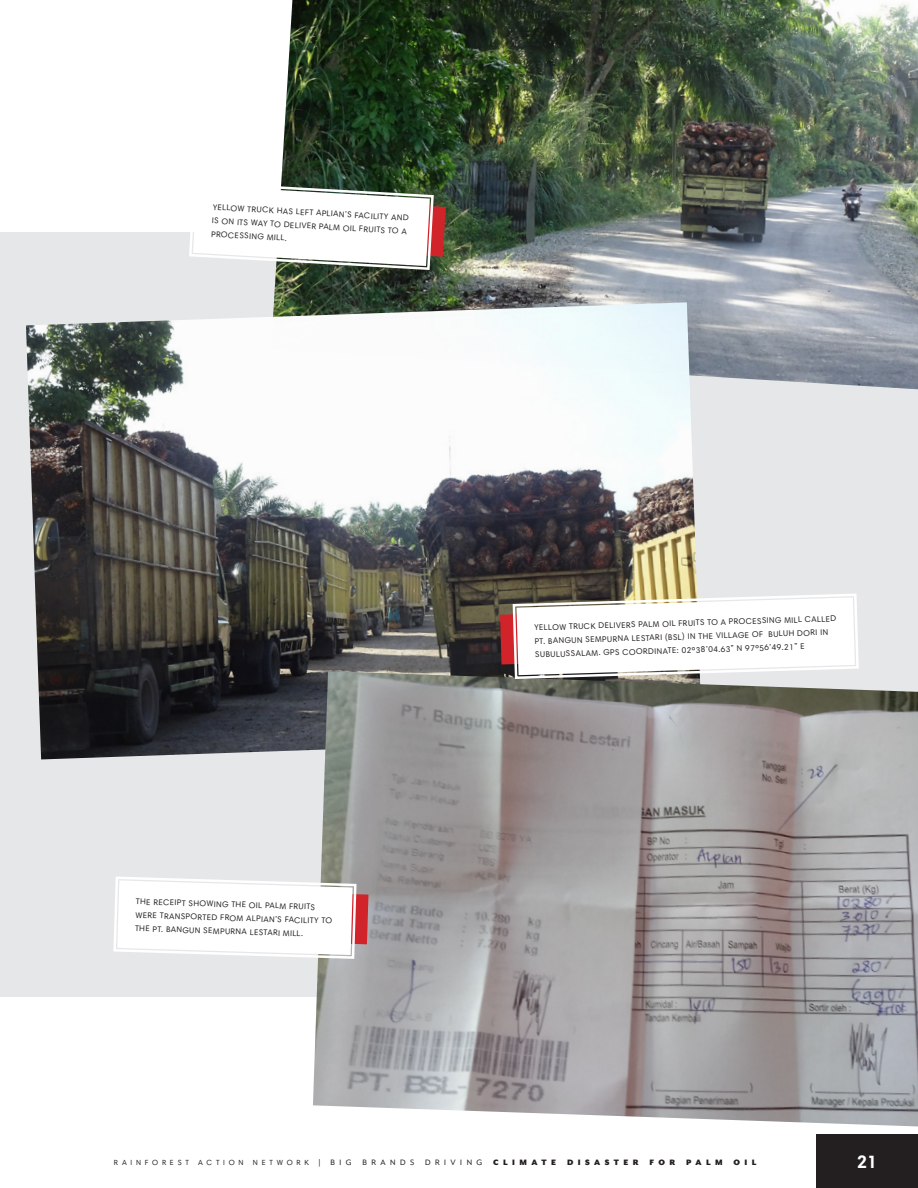
<style>
.page{position:relative;width:918px;height:1188px;background:#fff}
.page>*{position:absolute;margin:0;border:0;box-sizing:border-box;transform-origin:0 0}
.t1{font:700 18px "Harmonia Sans Std";color:#fff}
.t2{font:900 9px "Mr Eaves XL Mod OT";letter-spacing:.5em;color:#231f20}
.Photo_Caption{font:8.25px/13.5px "Harmonia Sans Std";color:#231f20}
.t3{font:7.5px "Harmonia Sans Std";letter-spacing:.5em;color:#231f20}
.s1{font-family:"Harmonia Sans Std";font-weight:400;font-size:7.5px}
.s2{font-weight:400}
</style>
<div class="page">
<div style="left:0;top:232px;width:918px;height:765px;background:#e6e7e9"></div>
<img style="left:274px;top:0;width:644px;height:389px">
<img style="left:26px;top:302px;width:676px;height:457px">
<img style="left:313px;top:671px;width:605px;height:455px">
<svg style="left:189px;top:180px;width:257px;height:91px"></svg>
<svg style="left:500px;top:592px;width:360px;height:88px;background:#ebe7e5"></svg>
<svg style="left:113px;top:875px;width:255px;height:85px"></svg>
<div style="left:816px;top:1134px;width:102px;height:54px;background:#231f20"></div>
<p class="Photo_Caption" style="left:213px;top:200px;width:198px;rotate:3deg">YELLOW TRUCK HAS LEFT APLIAN’S FACILITY AND<br>IS ON ITS WAY TO DELIVER PALM OIL FRUITS TO A<br>PROCESSING MILL.</p>
<p class="Photo_Caption" style="left:136px;top:894px;width:198px;rotate:2deg">THE RECEIPT SHOWING THE OIL PALM FRUITS<br>WERE TRANSPORTED FROM ALPIAN’S FACILITY TO<br>THE PT. BANGUN SEMPURNA LESTARI MILL.</p>
<p class="Photo_Caption" style="left:534px;top:621px;width:304px;rotate:-2deg">YELLOW TRUCK DELIVERS PALM OIL FRUITS TO A PROCESSING MILL CALLED<br>PT. BANGUN SEMPURNA LESTARI (BSL) IN THE VILLAGE OF BULUH DORI IN<br>SUBULUSSALAM. GPS COORDINATE: 02º38’04.63” N 97º56’49.21” E</p>
<p class="t3" style="left:114px;top:1157px;width:76px">RAINFOREST</p>
<p class="t3" style="left:198px;top:1157px;width:47px">ACTION</p>
<p class="t3" style="left:253px;top:1157px;width:57px">NETWORK</p>
<p class="t2" style="left:318px;top:1157px;width:440px"><span class="s1">|</span> <span class="s2">BIG BRANDS DRIVING</span> CLIMATE DISASTER FOR PALM OIL</p>
<h1 class="t1" style="left:857px;top:1150px;width:22px">21</h1>
</div>
